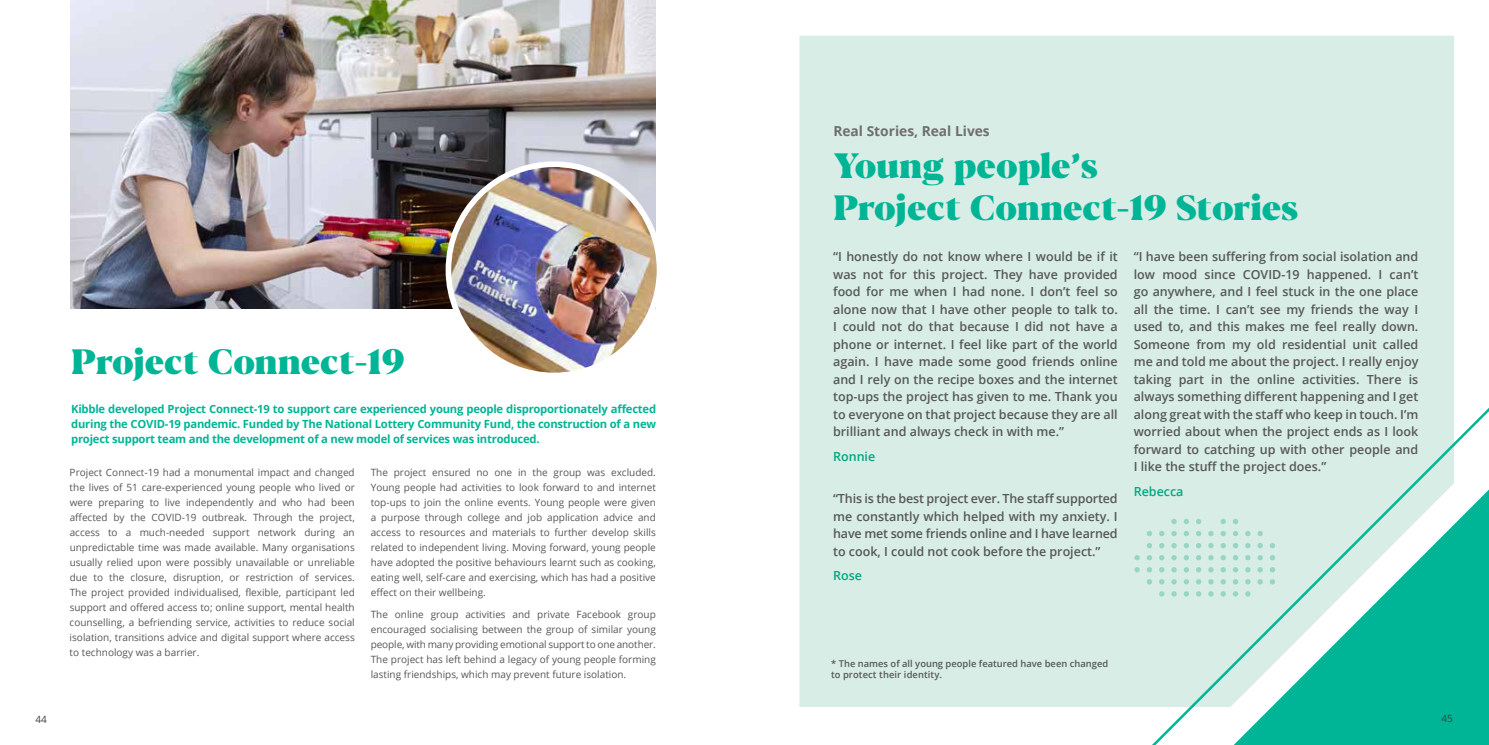
<style>
.page{position:relative;width:1489px;height:745px;background:#fff}
.page>*{position:absolute;margin:0;border:0;box-sizing:border-box;transform-origin:0 0}
.t1{font:800 35px/42px "Blacker Display";color:#00b595}
.t2{font:700 13.75px "Open Sans";color:#706e6d}
.t3{font:600 12.5px/17.5px "Open Sans";color:#575757;text-align:justify}
.t4{font:600 12.5px "Open Sans";color:#00a880}
.t5{font:700 11.25px/15px "Open Sans";letter-spacing:-.02em;color:#00b595;text-align:justify}
.t6{font:10px/15px "Open Sans";color:#575757;text-align:justify}
.t7{font:10px "Open Sans";color:#414042}
.t8{font:600 9.38px/11.2px "Open Sans";color:#575757}
</style>
<div class="page">
<div style="left:799px;top:36px;width:654px;height:670px;background:#d7ede6"></div>
<img style="left:70px;top:0;width:586px;height:308px">
<img style="left:448px;top:164px;width:211px;height:211px;border-radius:105px">
<div style="left:445px;top:161px;width:217px;height:217px;border:6px solid #fff;border-radius:50%"></div>
<svg style="left:1118px;top:382px;width:370px;height:362px;background:#a5e1d4"></svg>
<p class="t7" style="left:35px;top:712px;width:13px">44</p>
<h1 class="t1" style="left:71px;top:342px;width:335px">Project Connect-19</h1>
<p class="t5" style="left:71px;top:401px;width:586px">Kibble developed Project Connect-19 to support care experienced young people disproportionately affected during the COVID-19 pandemic. Funded by The National Lottery Community Fund, the construction of a new project support team and the development of a new model of services was introduced.</p>
<p class="t6" style="left:70px;top:464px;width:287px">Project Connect-19 had a monumental impact and changed the lives of 51 care-experienced young people who lived or were preparing to live independently and who had been affected by the COVID-19 outbreak. Through the project, access to a much-needed support network during an unpredictable time was made available. Many organisations usually relied upon were possibly unavailable or unreliable due to the closure, disruption, or restriction of services.<br>The project provided individualised, flexible, participant led support and offered access to; online support, mental health counselling, a befriending service, activities to reduce social isolation, transitions advice and digital support where access to technology was a barrier.</p>
<p class="t6" style="left:371px;top:464px;width:287px">The project ensured no one in the group was excluded.<br>Young people had activities to look forward to and internet top-ups to join the online events. Young people were given a purpose through college and job application advice and access to resources and materials to further develop skills related to independent living. Moving forward, young people have adopted the positive behaviours learnt such as cooking, eating well, self-care and exercising, which has had a positive effect on their wellbeing.</p>
<p class="t6" style="left:371px;top:606px;width:287px">The online group activities and private Facebook group encouraged socialising between the group of similar young people, with many providing emotional support to one another.<br>The project has left behind a legacy of young people forming lasting friendships, which may prevent future isolation.</p>
<h2 class="t2" style="left:833px;top:121px;width:158px">Real Stories, Real Lives</h2>
<h1 class="t1" style="left:833px;top:147px;width:466px">Young people’s<br>Project Connect-19 Stories</h1>
<p class="t3" style="left:833px;top:247px;width:286px">“I honestly do not know where I would be if it was not for this project. They have provided food for me when I had none. I don’t feel so alone now that I have other people to talk to.<br>I could not do that because I did not have a phone or internet. I feel like part of the world again. I have made some good friends online and I rely on the recipe boxes and the internet top-ups the project has given to me. Thank you to everyone on that project because they are all brilliant and always check in with me.”</p>
<p class="t4" style="left:833px;top:447px;width:44px">Ronnie</p>
<p class="t3" style="left:833px;top:489px;width:286px">“This is the best project ever. The staff supported me constantly which helped with my anxiety. I have met some friends online and I have learned to cook, I could not cook before the project.”</p>
<p class="t4" style="left:833px;top:567px;width:30px">Rose</p>
<p class="t3" style="left:1133px;top:247px;width:286px">“I have been suffering from social isolation and low mood since COVID-19 happened. I can’t go anywhere, and I feel stuck in the one place all the time. I can’t see my friends the way I used to, and this makes me feel really down.<br>Someone from my old residential unit called me and told me about the project. I really enjoy taking part in the online activities. There is always something different happening and I get along great with the staff who keep in touch. I’m worried about when the project ends as I look forward to catching up with other people and I like the stuff the project does.”</p>
<p class="t4" style="left:1133px;top:482px;width:51px">Rebecca</p>
<p class="t8" style="left:831px;top:657px;width:278px">* The names of all young people featured have been changed to protect their identity.</p>
<p class="t7" style="left:1441px;top:711px;width:13px">45</p>
</div>
